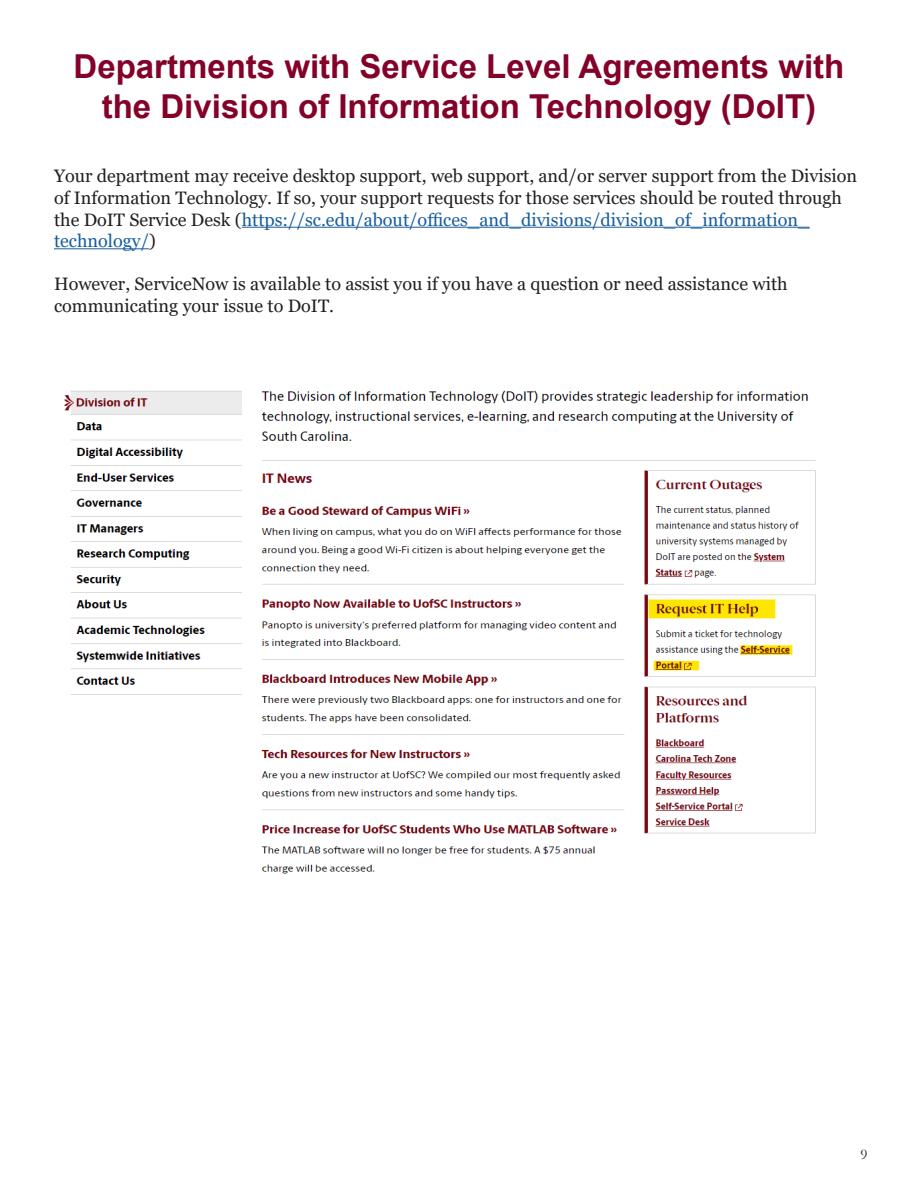
<style>
.page{position:relative;width:918px;height:1188px;background:#fff}
.page>*{position:absolute;margin:0;border:0;box-sizing:border-box;transform-origin:0 0}
.t1{font:700 33px/39.6px "Arial";color:#840128;text-align:center}
.t2{font:18px/21.6px "Georgia";color:#231f20}
.t3{font:15px "Garamond";color:#231f20}
.s1{color:#175d9e}
</style>
<div class="page">
<hr style="left:242px;top:227px;width:568px;height:1px;background:#175d9e">
<hr style="left:54px;top:248px;width:95px;height:1px;background:#175d9e">
<img style="left:64px;top:390px;width:752px;height:484px">
<p class="t1" style="left:74px;top:47px;width:772px">Departments with Service Level Agreements with the Division of Information Technology (DoIT)</p>
<p class="t2" style="left:54px;top:166px;width:805px">Your department may receive desktop support, web support, and/or server support from the Division of Information Technology. If so, your support requests for those services should be routed through the DoIT Service Desk (<span class="s1">https://sc.edu/about/offices_and_divisions/division_of_information_ technology/</span>)</p>
<p class="t2" style="left:54px;top:274px;width:735px">However, ServiceNow is available to assist you if you have a question or need assistance with communicating your issue to DoIT.</p>
<p class="t3" style="left:860px;top:1145px;width:9px">9</p>
</div>
